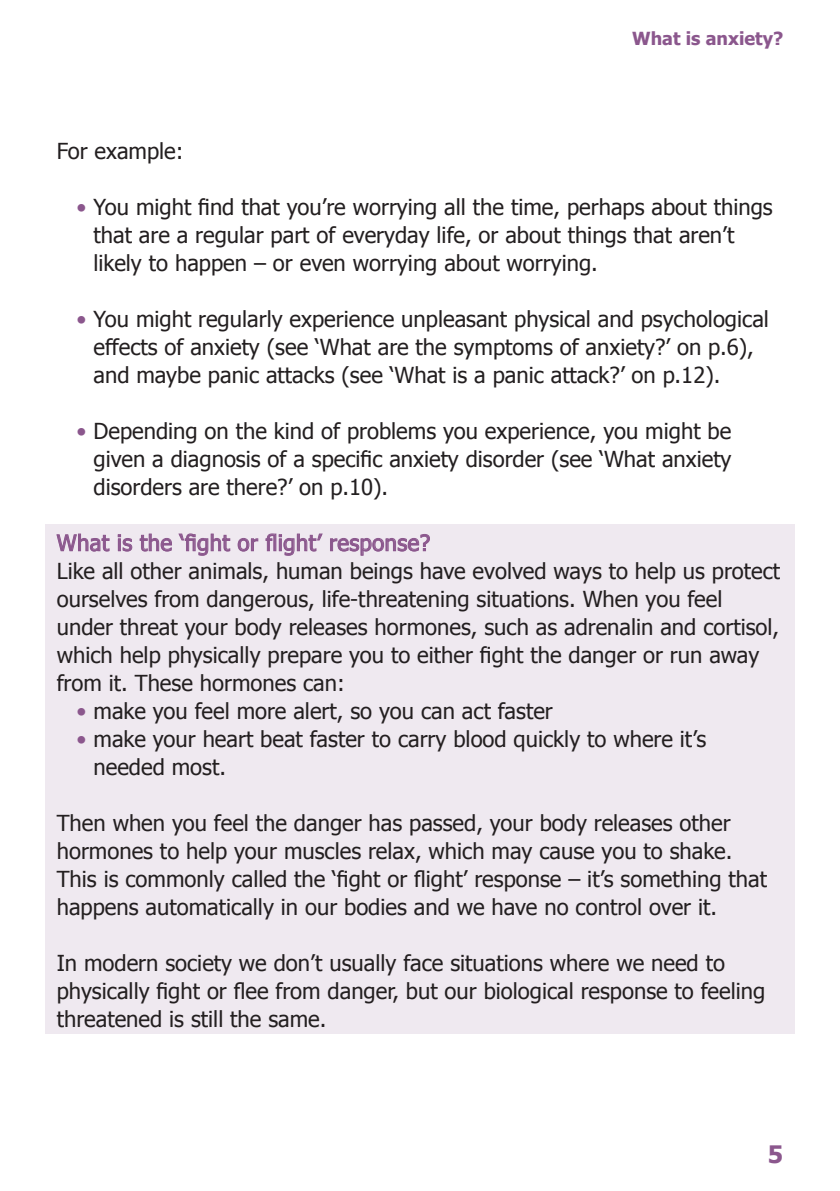
<style>
.page{position:relative;width:840px;height:1191px;background:#fff}
.page>*{position:absolute;margin:0;border:0;box-sizing:border-box;transform-origin:0 0}
.t1{font:700 24px "Tahoma";color:#8b578d}
.t2{font:22px/28px "Tahoma";color:#231f20}
.t3{font:22px "Tahoma";letter-spacing:.02em;color:#8b578d}
.t4{font:700 18px "Tahoma";color:#8b578d}
.s1{color:#8b578d}
</style>
<div class="page">
<div style="left:45px;top:524px;width:749px;height:509px;background:#efe9f0"></div>
<svg style="left:56px;top:533px;width:54px;height:19px"></svg>
<svg style="left:118px;top:534px;width:14px;height:17px"></svg>
<svg style="left:139px;top:533px;width:33px;height:18px"></svg>
<svg style="left:178px;top:533px;width:52px;height:23px"></svg>
<svg style="left:237px;top:538px;width:21px;height:13px"></svg>
<svg style="left:265px;top:533px;width:58px;height:23px"></svg>
<svg style="left:330px;top:534px;width:100px;height:22px"></svg>
<p class="t4" style="left:632px;top:26px;width:152px">What is anxiety?</p>
<p class="t2" style="left:57px;top:136px;width:128px">For example:</p>
<p class="t2" style="left:93px;top:192px;width:680px;text-indent:-17px"><span class="s1">•</span> You might find that you’re worrying all the time, perhaps about things that are a regular part of everyday life, or about things that aren’t likely to happen – or even worrying about worrying.</p>
<p class="t2" style="left:93px;top:304px;width:676px;text-indent:-17px"><span class="s1">•</span> You might regularly experience unpleasant physical and psychological effects of anxiety (see ‘What are the symptoms of anxiety?’ on p.6), and maybe panic attacks (see ‘What is a panic attack?’ on p.12).</p>
<p class="t2" style="left:93px;top:416px;width:639px;text-align:justify;text-indent:-17px"><span class="s1">•</span> Depending on the kind of problems you experience, you might be given a diagnosis of a specific anxiety disorder (see ‘What anxiety disorders are there?’ on p.10).</p>
<p class="t3" style="left:57px;top:528px;width:374px">What is the ‘fight or flight’ response?</p>
<p class="t2" style="left:57px;top:556px;width:724px">Like all other animals, human beings have evolved ways to help us protect ourselves from dangerous, life-threatening situations. When you feel under threat your body releases hormones, such as adrenalin and cortisol, which help physically prepare you to either fight the danger or run away from it. These hormones can:</p>
<p class="t2" style="left:77px;top:696px;width:477px"><span class="s1">•</span> make you feel more alert, so you can act faster</p>
<p class="t2" style="left:93px;top:724px;width:614px;text-indent:-17px"><span class="s1">•</span> make your heart beat faster to carry blood quickly to where it’s needed most.</p>
<p class="t2" style="left:57px;top:808px;width:711px">Then when you feel the danger has passed, your body releases other hormones to help your muscles relax, which may cause you to shake.<br>This is commonly called the ‘fight or flight’ response – it’s something that happens automatically in our bodies and we have no control over it.</p>
<p class="t2" style="left:57px;top:948px;width:709px">In modern society we don’t usually face situations where we need to physically fight or flee from danger, but our biological response to feeling threatened is still the same.</p>
<p class="t1" style="left:767px;top:1137px;width:17px">5</p>
</div>
